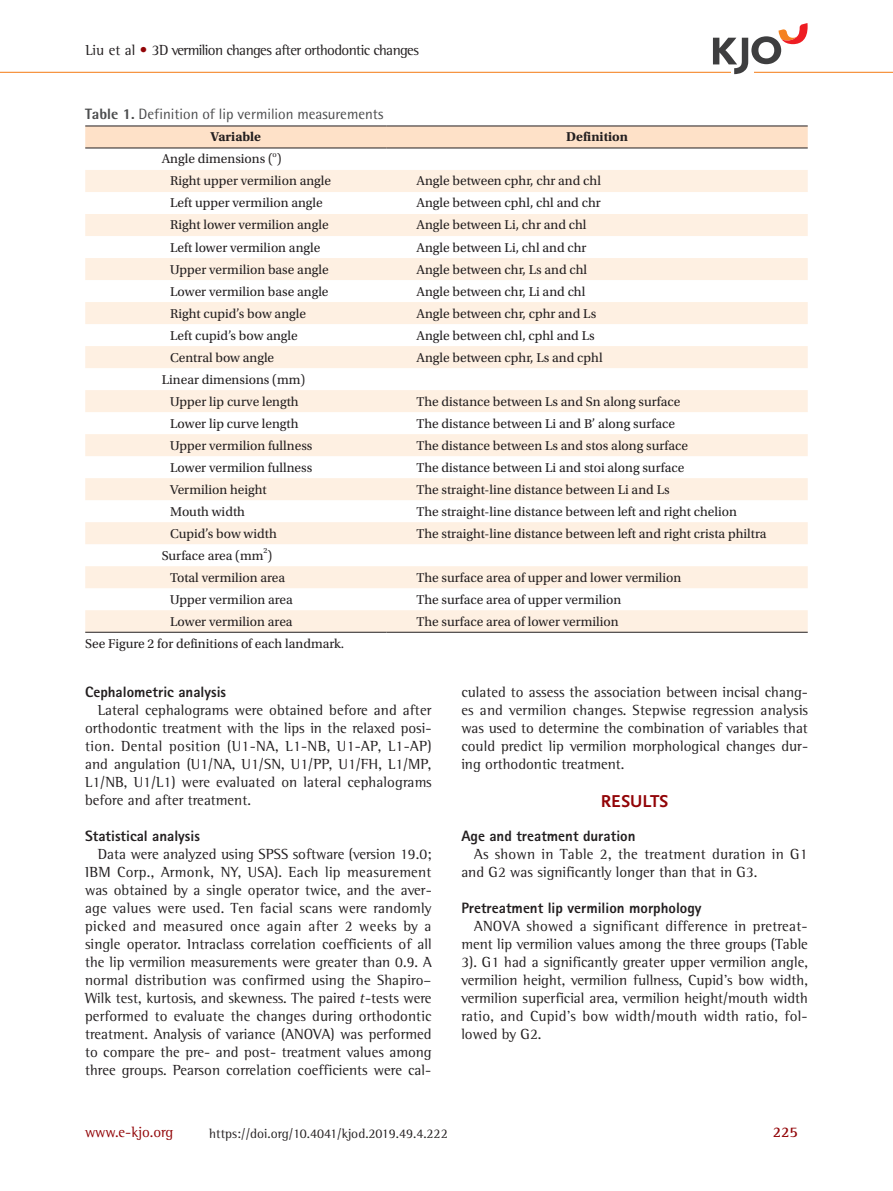
<style>
.page{position:relative;width:893px;height:1191px;background:#fff}
.page>*{position:absolute;margin:0;border:0;box-sizing:border-box;transform-origin:0 0}
.t1{font:700 18px "Nexus Sans";color:#920407}
.t2{font:15px/18px "Rotis Semi Serif Std";color:#231f20;text-align:justify}
.t3{font:800 15px "Rotis Sans Serif Std";color:#231f20}
.t4{font:15px "Rotis Semi Serif Std";letter-spacing:-.04em;color:#231f20}
.t5{font:15px "Rotis Semi Sans Std";color:#4b4c4d}
.t6{font:15px "Rotis Semi Serif Std";color:#920407}
.t7{font:700 15px "Rotis Semi Serif Std";color:#920407}
.t8{font:13.5px/22px "Utopia Std";color:#231f20;text-align:center}
.t9{font:13.5px "Rotis Semi Serif Std";color:#231f20}
.t10{font:700 13.5px "Utopia Std";color:#231f20}
.t11{font:7.8px "Utopia Std";color:#231f20}
.s1{color:#920407}
.s2{font-weight:800}
.s3{font-style:italic}
</style>
<div class="page">
<hr style="left:0;top:72px;width:893px;height:1px;background:#f58220">
<svg style="left:713px;top:23px;width:95px;height:51px"></svg>
<div style="left:85px;top:127px;width:723px;height:21px;background:#fee1c8"></div>
<svg style="left:85px;top:170px;width:723px;height:462px;fill:#fef0e2"></svg>
<hr style="left:85px;top:126px;width:301px;height:1px;background:#231f20">
<hr style="left:386px;top:126px;width:422px;height:1px;background:#231f20">
<hr style="left:85px;top:148px;width:301px;height:1px;background:#231f20">
<hr style="left:386px;top:148px;width:422px;height:1px;background:#231f20">
<hr style="left:85px;top:632px;width:301px;height:1px;background:#231f20">
<hr style="left:386px;top:632px;width:422px;height:1px;background:#231f20">
<p class="t4" style="left:85px;top:41px;width:335px">Liu et al <span class="s1">•</span> 3D vermilion changes after orthodontic changes</p>
<p class="t5" style="left:85px;top:105px;width:300px"><span class="s2">Table 1.</span> Definition of lip vermilion measurements</p>
<p class="t10" style="left:211px;top:129px;width:52px">Variable</p>
<p class="t10" style="left:566px;top:129px;width:63px">Definition</p>
<p class="t8" style="left:162px;top:148px;width:121px">Angle dimensions ( )</p>
<p class="t11" style="left:273px;top:150px;width:6px">o</p>
<p class="t8" style="left:170px;top:170px;width:162px">Right upper vermilion angle</p>
<p class="t8" style="left:416px;top:170px;width:186px">Angle between cphr, chr and chl</p>
<p class="t8" style="left:170px;top:192px;width:154px">Left upper vermilion angle</p>
<p class="t8" style="left:416px;top:192px;width:186px">Angle between cphl, chl and chr</p>
<p class="t8" style="left:170px;top:214px;width:160px">Right lower vermilion angle</p>
<p class="t8" style="left:416px;top:214px;width:172px">Angle between Li, chr and chl</p>
<p class="t8" style="left:170px;top:236px;width:152px">Left lower vermilion angle</p>
<p class="t8" style="left:416px;top:236px;width:172px">Angle between Li, chl and chr</p>
<p class="t8" style="left:170px;top:258px;width:160px">Upper vermilion base angle</p>
<p class="t8" style="left:416px;top:258px;width:172px">Angle between chr, Ls and chl</p>
<p class="t8" style="left:170px;top:280px;width:160px">Lower vermilion base angle</p>
<p class="t8" style="left:416px;top:280px;width:170px">Angle between chr, Li and chl</p>
<p class="t8" style="left:170px;top:302px;width:137px">Right cupid’s bow angle</p>
<p class="t8" style="left:416px;top:302px;width:181px">Angle between chr, cphr and Ls</p>
<p class="t8" style="left:170px;top:324px;width:129px">Left cupid’s bow angle</p>
<p class="t8" style="left:416px;top:324px;width:180px">Angle between chl, cphl and Ls</p>
<p class="t8" style="left:170px;top:346px;width:106px">Central bow angle</p>
<p class="t8" style="left:416px;top:346px;width:188px">Angle between cphr, Ls and cphl</p>
<p class="t8" style="left:162px;top:368px;width:145px">Linear dimensions (mm)<br>Upper lip curve length</p>
<p class="t8" style="left:416px;top:390px;width:265px">The distance between Ls and Sn along surface</p>
<p class="t8" style="left:170px;top:412px;width:130px">Lower lip curve length</p>
<p class="t8" style="left:416px;top:412px;width:260px">The distance between Li and B’ along surface</p>
<p class="t8" style="left:170px;top:434px;width:144px">Upper vermilion fullness</p>
<p class="t8" style="left:416px;top:434px;width:273px">The distance between Ls and stos along surface</p>
<p class="t8" style="left:170px;top:456px;width:144px">Lower vermilion fullness</p>
<p class="t8" style="left:416px;top:456px;width:269px">The distance between Li and stoi along surface</p>
<p class="t8" style="left:170px;top:478px;width:98px">Vermilion height</p>
<p class="t8" style="left:416px;top:478px;width:255px">The straight-line distance between Li and Ls</p>
<p class="t8" style="left:170px;top:500px;width:76px">Mouth width</p>
<p class="t8" style="left:416px;top:500px;width:322px">The straight-line distance between left and right chelion</p>
<p class="t8" style="left:170px;top:522px;width:108px">Cupid’s bow width</p>
<p class="t8" style="left:416px;top:522px;width:352px">The straight-line distance between left and right crista philtra</p>
<p class="t8" style="left:162px;top:544px;width:112px">Surface area (mm )</p>
<p class="t11" style="left:264px;top:546px;width:5px">2</p>
<p class="t8" style="left:170px;top:566px;width:117px">Total vermilion area</p>
<p class="t8" style="left:416px;top:566px;width:266px">The surface area of upper and lower vermilion</p>
<p class="t8" style="left:170px;top:588px;width:124px">Upper vermilion area</p>
<p class="t8" style="left:416px;top:588px;width:206px">The surface area of upper vermilion</p>
<p class="t8" style="left:170px;top:610px;width:124px">Lower vermilion area</p>
<p class="t8" style="left:416px;top:610px;width:204px">The surface area of lower vermilion</p>
<p class="t8" style="left:85px;top:633px;width:261px">See Figure 2 for definitions of each landmark.</p>
<p class="t3" style="left:85px;top:682px;width:143px">Cephalometric analysis</p>
<p class="t2" style="left:85px;top:701px;width:348px;text-indent:13px">Lateral cephalograms were obtained before and after orthodontic treatment with the lips in the relaxed posi&shy;tion. Dental position (U1-NA, L1-NB, U1-AP, L1-AP) and angulation (U1/NA, U1/SN, U1/PP, U1/FH, L1/MP, L1/NB, U1/L1) were evaluated on lateral cephalograms before and after treatment.</p>
<p class="t3" style="left:85px;top:826px;width:116px">Statistical analysis</p>
<p class="t2" style="left:85px;top:845px;width:348px;text-indent:13px">Data were analyzed using SPSS software (version 19.0; IBM Corp., Armonk, NY, USA). Each lip measurement was obtained by a single operator twice, and the aver&shy;age values were used. Ten facial scans were randomly picked and measured once again after 2 weeks by a single operator. Intraclass correlation coefficients of all the lip vermilion measurements were greater than 0.9. A normal distribution was confirmed using the Shapiro– Wilk test, kurtosis, and skewness. The paired <span class="s3">t</span>-tests were performed to evaluate the changes during orthodontic treatment. Analysis of variance (ANOVA) was performed to compare the pre- and post- treatment values among three groups. Pearson correlation coefficients were cal-</p>
<p class="t2" style="left:461px;top:683px;width:348px">culated to assess the association between incisal chang&shy;es and vermilion changes. Stepwise regression analysis was used to determine the combination of variables that could predict lip vermilion morphological changes dur&shy;ing orthodontic treatment.</p>
<p class="t1" style="left:601px;top:790px;width:69px">RESULTS</p>
<p class="t3" style="left:461px;top:826px;width:176px">Age and treatment duration</p>
<p class="t2" style="left:461px;top:845px;width:348px;text-indent:13px">As shown in Table 2, the treatment duration in G1 and G2 was significantly longer than that in G3.</p>
<p class="t3" style="left:461px;top:898px;width:242px">Pretreatment lip vermilion morphology</p>
<p class="t2" style="left:461px;top:917px;width:348px;text-indent:13px">ANOVA showed a significant difference in pretreat&shy;ment lip vermilion values among the three groups (Table 3). G1 had a significantly greater upper vermilion angle, vermilion height, vermilion fullness, Cupid’s bow width, vermilion superficial area, vermilion height/mouth width ratio, and Cupid’s bow width/mouth width ratio, fol&shy;lowed by G2.</p>
<p class="t6" style="left:85px;top:1122px;width:90px">www.e-kjo.org</p>
<p class="t9" style="left:209px;top:1125px;width:240px">https://doi.org/10.4041/kjod.2019.49.4.222</p>
<p class="t7" style="left:773px;top:1122px;width:27px">225</p>
</div>
